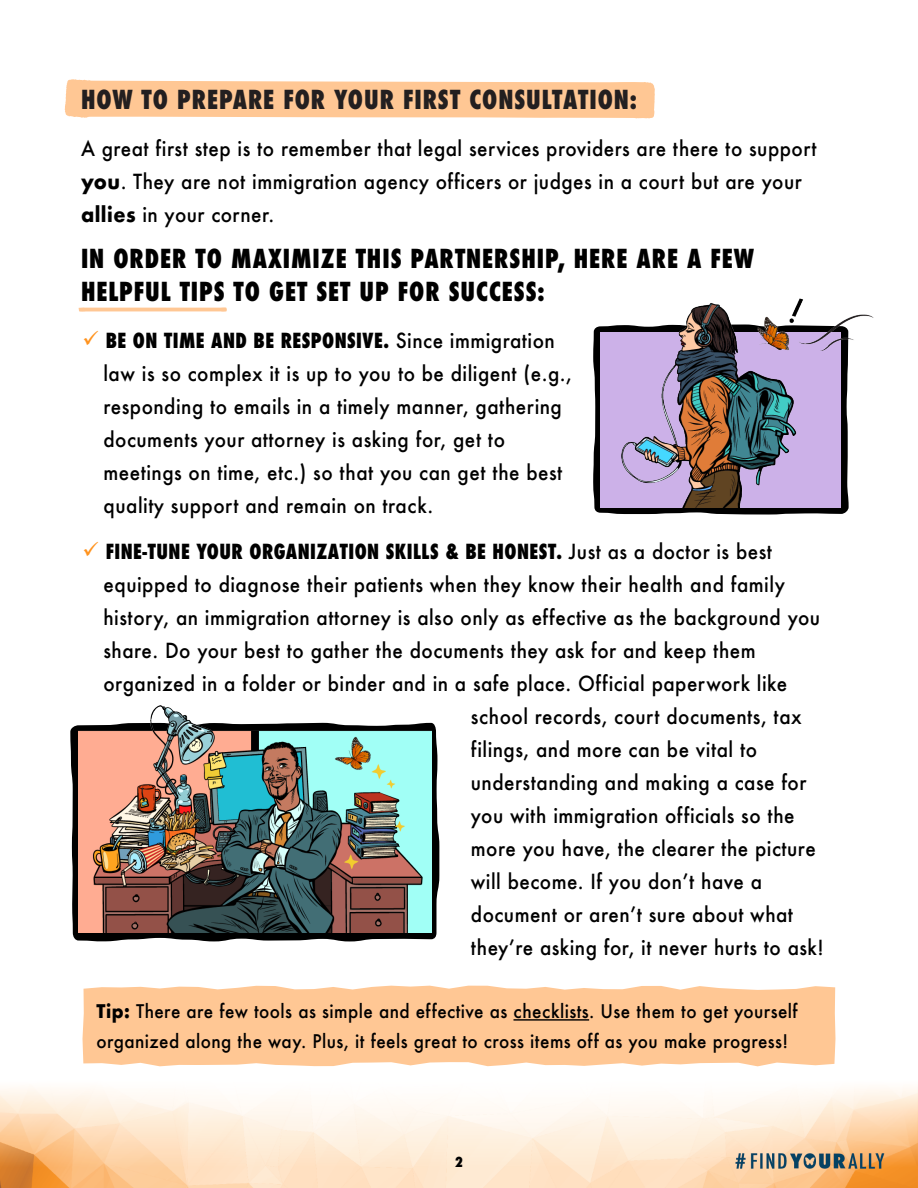
<style>
.page{position:relative;width:918px;height:1188px;background:#fff}
.page>*{position:absolute;margin:0;border:0;box-sizing:border-box;transform-origin:0 0}
.t1{font:800 condensed 25.5px/33px "Futura";letter-spacing:.04em;color:#000;scale:.93 1}
.t2{font:800 condensed 25.5px "Futura";letter-spacing:.04em;color:#231f20;scale:.93 1}
.t3{font:500 20.25px/33px "Futura";letter-spacing:.025em;color:#000;scale:.93 1}
.t4{font:800 condensed 20.25px "Futura";letter-spacing:.025em;color:#000;scale:.93 1}
.t5{font:500 18.3px/30px "Futura";letter-spacing:.025em;color:#000;scale:.93 1}
.t6{font:800 condensed 13.5px "Futura";color:#000}
.s1{font-weight:700}
.s2{color:#ff931e}
.s3{font-weight:800;font-stretch:condensed}
.s4{font-weight:500;font-stretch:normal}
</style>
<div class="page">
<img style="left:0;top:108px;width:918px;height:1080px">
<svg style="left:79px;top:307px;width:148px;height:5px"></svg>
<div style="left:83px;top:986px;width:752px;height:80px;background:#ffc794"></div>
<svg style="left:65px;top:79px;width:590px;height:39px;background:#ffcb9d"></svg>
<svg style="left:70px;top:723px;width:369px;height:219px;fill:#000"></svg>
<img style="left:79px;top:706px;width:352px;height:227px">
<svg style="left:593px;top:324px;width:256px;height:191px;background:#3a393b"></svg>
<div style="left:600px;top:332px;width:241px;height:175px;background:#ccb1e8"></div>
<img style="left:621px;top:299px;width:253px;height:208px">
<hr style="left:514px;top:1019px;width:75px;height:2px;background:#000">
<h2 class="t2" style="left:81px;top:82px;width:600px">HOW TO PREPARE FOR YOUR FIRST CONSULTATION:</h2>
<p class="t3" style="left:81px;top:131px;width:793px">A great first step is to remember that legal services providers are there to support <span class="s1">you</span>. They are not immigration agency officers or judges in a court but are your <span class="s1">allies</span> in your corner.</p>
<h3 class="t1" style="left:81px;top:242px;width:725px">IN ORDER TO MAXIMIZE THIS PARTNERSHIP, HERE ARE A FEW<br>HELPFUL TIPS TO GET SET UP FOR SUCCESS:</h3>
<p class="t3" style="left:103px;top:323px;width:505px;text-indent:-21px"><span class="s2">✓</span> <span class="s3">BE ON TIME AND BE RESPONSIVE.</span> Since immigration law is so complex it is up to you to be diligent (e.g., responding to emails in a timely manner, gathering documents your attorney is asking for, get to meetings on time, etc.) so that you can get the best quality support and remain on track.</p>
<p class="t4" style="left:82px;top:538px;width:743px"><span class="s2">✓</span> FINE-TUNE YOUR ORGANIZATION SKILLS &amp; BE HONEST. <span class="s4">Just as a doctor is best</span></p>
<p class="t3" style="left:103px;top:568px;width:734px">equipped to diagnose their patients when they know their health and family</p>
<p class="t3" style="left:103px;top:601px;width:772px">history, an immigration attorney is also only as effective as the background you</p>
<p class="t3" style="left:103px;top:634px;width:703px">share. Do your best to gather the documents they ask for and keep them</p>
<p class="t3" style="left:103px;top:667px;width:737px">organized in a folder or binder and in a safe place. Official paperwork like</p>
<p class="t3" style="left:471px;top:700px;width:357px">school records, court documents, tax</p>
<p class="t3" style="left:471px;top:733px;width:309px">filings, and more can be vital to</p>
<p class="t3" style="left:471px;top:766px;width:362px">understanding and making a case for</p>
<p class="t3" style="left:471px;top:799px;width:350px">you with immigration officials so the</p>
<p class="t3" style="left:471px;top:832px;width:372px">more you have, the clearer the picture</p>
<p class="t3" style="left:471px;top:865px;width:315px">will become. If you donʼt have a</p>
<p class="t3" style="left:471px;top:898px;width:348px">document or arenʼt sure about what</p>
<p class="t3" style="left:471px;top:931px;width:381px">theyʼre asking for, it never hurts to ask!</p>
<p class="t5" style="left:96px;top:996px;width:756px"><span class="s1">Tip:</span> There are few tools as simple and effective as checklists. Use them to get yourself organized along the way. Plus, it feels great to cross items off as you make progress!</p>
<p class="t6" style="left:455px;top:1152px;width:10px">2</p>
</div>
